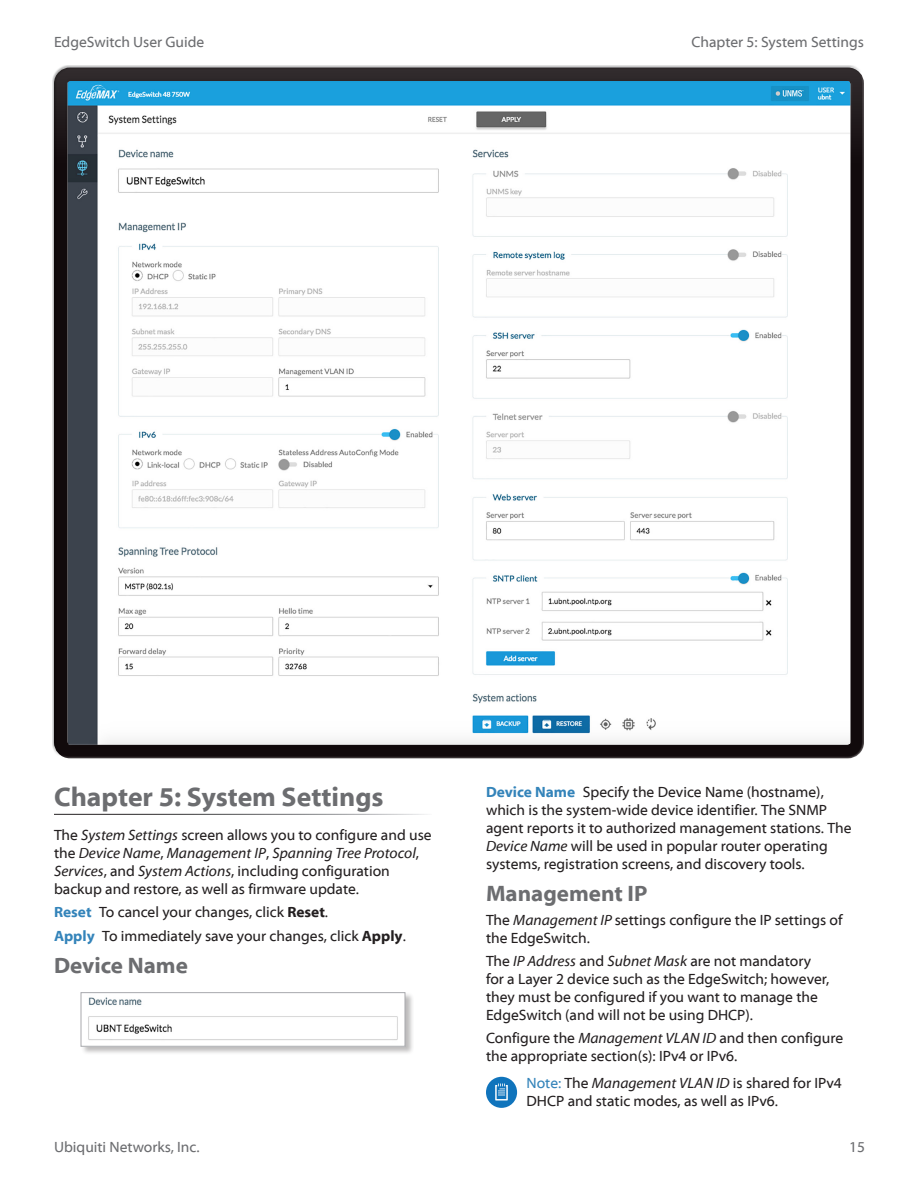
<style>
.page{position:relative;width:918px;height:1188px;background:#fff}
.page>*{position:absolute;margin:0;border:0;box-sizing:border-box;transform-origin:0 0}
.Chapter_Title{font:700 27px "Myriad Web Pro";color:#6c6d70}
.Heading_1{font:700 22.5px "Myriad Web Pro";color:#6c6d70}
.Body{font:15px/18px "Myriad Web Pro";color:#231f20}
.Options{font:15px/18px "Myriad Web Pro";color:#231f20}
.Note{font:15px/18px "Myriad Web Pro";color:#231f20}
.t1{font:15px "Myriad Web Pro";color:#6c6d70}
.s1{font-style:italic}
.s2{font-weight:700;color:#3484ba}
.s3{font-weight:700}
.s4{color:#3484ba}
</style>
<div class="page">
<div style="left:81px;top:992px;width:333px;height:63px;background:#231f20;opacity:.3"></div>
<img style="left:83px;top:994px;width:320px;height:50px">
<div style="left:81px;top:992px;width:324px;height:54px;border:1px solid #a8a9ad"></div>
<svg style="left:486px;top:1077px;width:31px;height:31px"></svg>
<div style="left:52px;top:65px;width:809px;height:691px;background:#57585a;opacity:.75"></div>
<p class="t1" style="left:54px;top:34px;width:152px">EdgeSwitch User Guide</p>
<p class="t1" style="left:691px;top:34px;width:174px">Chapter 5: System Settings</p>
<p class="Chapter_Title" style="left:54px;top:782px;width:331px">Chapter 5: System Settings</p>
<p class="Body" style="left:54px;top:826px;width:379px">The <span class="s1">System Settings</span> screen allows you to configure and use the <span class="s1">Device Name</span>, <span class="s1">Management IP</span>, <span class="s1">Spanning Tree Protocol</span>, <span class="s1">Services</span>, and <span class="s1">System Actions</span>, including configuration backup and restore, as well as firmware update.</p>
<p class="Options" style="left:54px;top:904px;width:276px"><span class="s2">Reset</span> To cancel your changes, click <span class="s3">Reset</span>.</p>
<p class="Options" style="left:54px;top:927px;width:353px"><span class="s2">Apply</span> To immediately save your changes, click <span class="s3">Apply</span>.</p>
<p class="Heading_1" style="left:54px;top:953px;width:135px">Device Name</p>
<p class="t1" style="left:54px;top:1139px;width:147px">Ubiquiti Networks, Inc.</p>
<p class="Options" style="left:486px;top:783px;width:367px"><span class="s2">Device Name</span> Specify the Device Name (hostname), which is the system-wide device identifier. The SNMP agent reports it to authorized management stations. The <span class="s1">Device Name</span> will be used in popular router operating systems, registration screens, and discovery tools.</p>
<p class="Heading_1" style="left:486px;top:881px;width:163px">Management IP</p>
<p class="Body" style="left:486px;top:911px;width:358px">The <span class="s1">Management IP</span> settings configure the IP settings of the EdgeSwitch.</p>
<p class="Body" style="left:486px;top:952px;width:345px">The <span class="s1">IP Address</span> and <span class="s1">Subnet Mask</span> are not mandatory for a Layer 2 device such as the EdgeSwitch; however, they must be configured if you want to manage the EdgeSwitch (and will not be using DHCP).</p>
<p class="Body" style="left:486px;top:1030px;width:359px">Configure the <span class="s1">Management VLAN ID</span> and then configure the appropriate section(s): IPv4 or IPv6.</p>
<p class="Note" style="left:526px;top:1075px;width:317px"><span class="s4">Note:</span> The <span class="s1">Management VLAN ID</span> is shared for IPv4<br>DHCP and static modes, as well as IPv6.</p>
<p class="t1" style="left:849px;top:1139px;width:17px">15</p>
</div>
